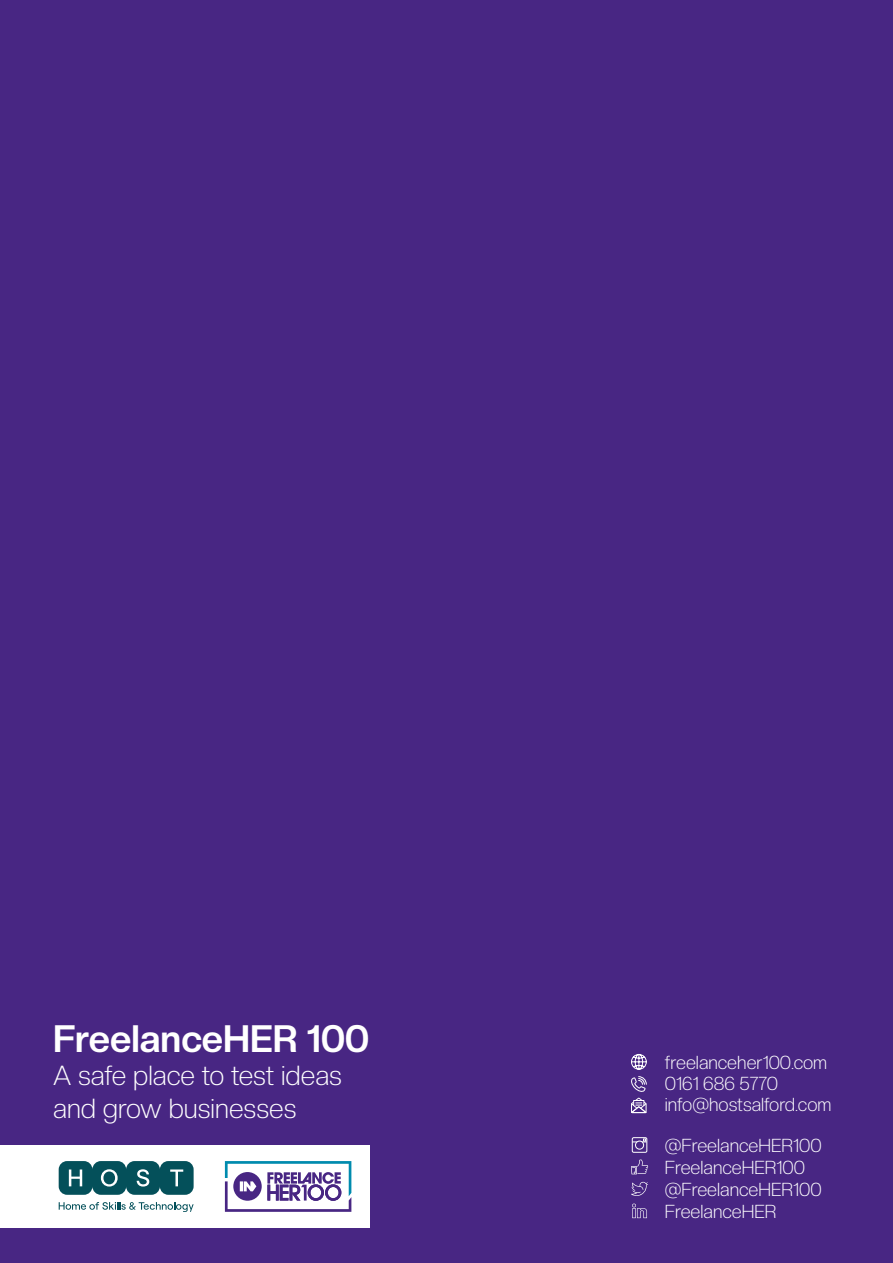
<style>
.page{position:relative;width:893px;height:1263px;background:#482683}
.page>*{position:absolute;margin:0;border:0;box-sizing:border-box;transform-origin:0 0}
.t1{font:700 37.5px "Creato Display";color:#fff}
.t2{font:300 27.15px/32.5px "Creato Display";color:#fff}
.End_bullets{font:300 18.45px "Creato Display";color:#fff}
.Bullets{font:300 18.45px "Creato Display";color:#fff}
</style>
<div class="page">
<svg style="left:631px;top:1181px;width:17px;height:15px"></svg>
<svg style="left:631px;top:1159px;width:17px;height:15px"></svg>
<svg style="left:632px;top:1203px;width:15px;height:15px"></svg>
<div style="left:632px;top:1137px;width:15px;height:15px;border:1px solid #fff"></div>
<svg style="left:632px;top:1138px;width:15px;height:4px"></svg>
<div style="left:635px;top:1141px;width:9px;height:8px;border:1px solid #fff;border-radius:50%"></div>
<svg style="left:631px;top:1054px;width:16px;height:16px"></svg>
<svg style="left:631px;top:1076px;width:16px;height:16px"></svg>
<svg style="left:631px;top:1098px;width:16px;height:15px"></svg>
<div style="left:0;top:1145px;width:370px;height:83px;background:#fff"></div>
<svg style="left:225px;top:1161px;width:126px;height:51px"></svg>
<svg style="left:59px;top:1161px;width:135px;height:34px;background:#286972"></svg>
<svg style="left:59px;top:1202px;width:135px;height:10px"></svg>
<p class="t1" style="left:53px;top:1017px;width:317px">FreelanceHER 100</p>
<p class="t2" style="left:53px;top:1059px;width:290px">A safe place to test ideas and grow businesses</p>
<p class="End_bullets" style="left:665px;top:1051px;width:164px">freelanceher100.com</p>
<p class="End_bullets" style="left:665px;top:1072px;width:115px">0161 686 5770</p>
<p class="End_bullets" style="left:665px;top:1093px;width:168px">info@hostsalford.com</p>
<p class="Bullets" style="left:665px;top:1134px;width:158px">@FreelanceHER100</p>
<p class="Bullets" style="left:665px;top:1156px;width:142px">FreelanceHER100</p>
<p class="Bullets" style="left:665px;top:1179px;width:158px">@FreelanceHER100</p>
<p class="End_bullets" style="left:665px;top:1201px;width:113px">FreelanceHER</p>
</div>
